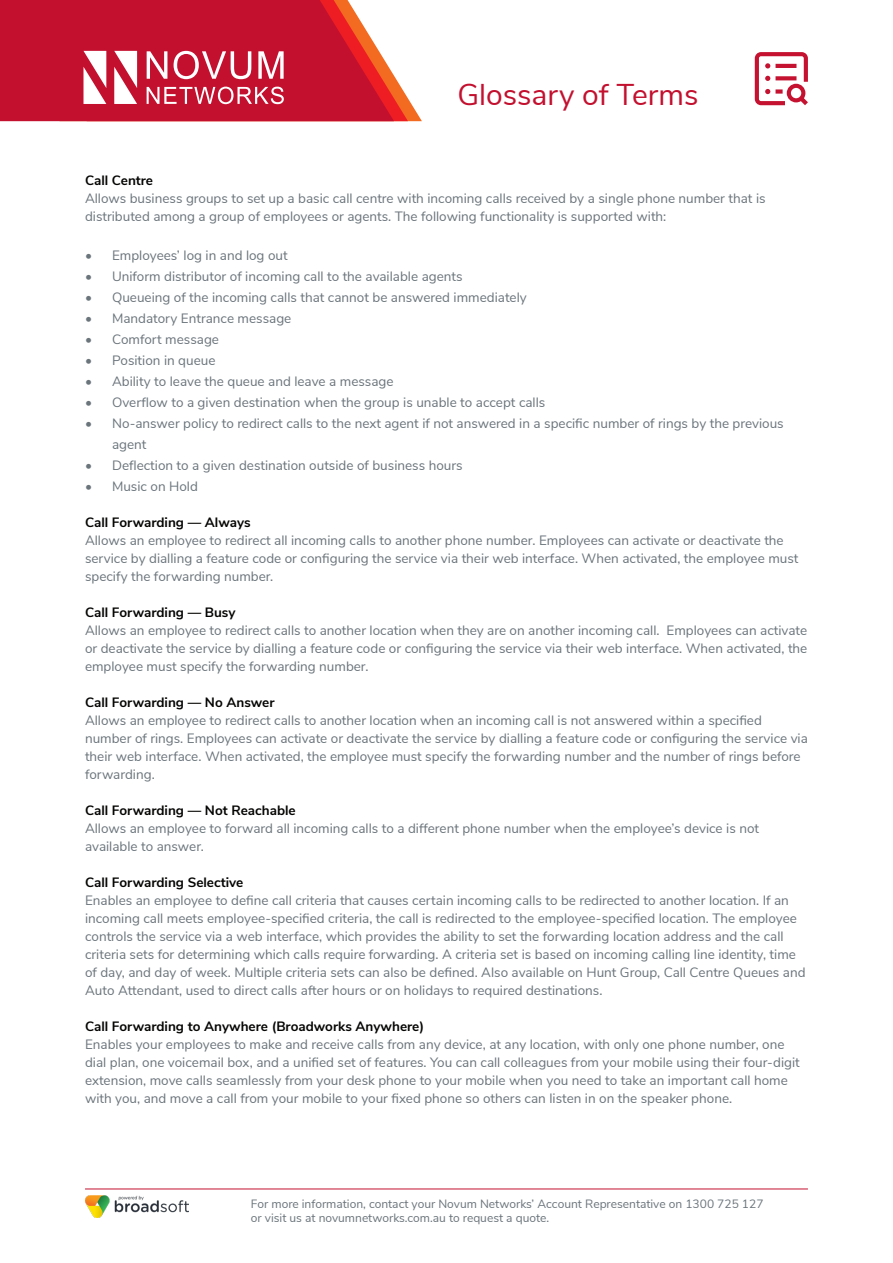
<style>
.page{position:relative;width:893px;height:1263px;background:#fff}
.page>*{position:absolute;margin:0;border:0;box-sizing:border-box;transform-origin:0 0}
.t1{font:30px "Nunito Sans";color:#c3102f}
.t2{font:13.5px/18px "Nunito Sans";color:#6a747b}
.t3{font:700 13.5px "Nunito Sans";color:#040503}
.t4{font:12px "Nunito Sans";color:#6a747b}
</style>
<div class="page">
<div style="left:0;top:0;width:60px;height:121px;background:#c3102f"></div>
<svg style="left:60px;top:0;width:362px;height:121px"></svg>
<img style="left:85px;top:1195px;width:103px;height:23px">
<hr style="left:85px;top:1189px;width:723px;height:1px;background:#c3102f">
<svg style="left:755px;top:52px;width:53px;height:53px"></svg>
<p class="t1" style="left:457px;top:73px;width:242px">Glossary of Terms</p>
<p class="t3" style="left:85px;top:170px;width:70px">Call Centre</p>
<p class="t2" style="left:85px;top:188px;width:682px">Allows business groups to set up a basic call centre with incoming calls received by a single phone number that is distributed among a group of employees or agents. The following functionality is supported with:</p>
<p class="t2" style="left:85px;top:245px;width:204px">• Employees’ log in and log out</p>
<p class="t2" style="left:85px;top:266px;width:379px">• Uniform distributor of incoming call to the available agents</p>
<p class="t2" style="left:85px;top:287px;width:443px">• Queueing of the incoming calls that cannot be answered immediately</p>
<p class="t2" style="left:85px;top:308px;width:208px">• Mandatory Entrance message</p>
<p class="t2" style="left:85px;top:329px;width:135px">• Comfort message</p>
<p class="t2" style="left:85px;top:350px;width:132px">• Position in queue</p>
<p class="t2" style="left:85px;top:371px;width:310px">• Ability to leave the queue and leave a message</p>
<p class="t2" style="left:85px;top:392px;width:462px">• Overflow to a given destination when the group is unable to accept calls</p>
<p class="t2" style="left:112px;top:412px;width:673px;line-height:21px;text-indent:-27px">• No-answer policy to redirect calls to the next agent if not answered in a specific number of rings by the previous agent</p>
<p class="t2" style="left:85px;top:455px;width:379px">• Deflection to a given destination outside of business hours</p>
<p class="t2" style="left:85px;top:476px;width:114px">• Music on Hold</p>
<p class="t3" style="left:85px;top:512px;width:167px">Call Forwarding — Always</p>
<p class="t2" style="left:85px;top:530px;width:715px">Allows an employee to redirect all incoming calls to another phone number. Employees can activate or deactivate the service by dialling a feature code or configuring the service via their web interface. When activated, the employee must specify the forwarding number.</p>
<p class="t3" style="left:85px;top:602px;width:152px">Call Forwarding — Busy</p>
<p class="t2" style="left:85px;top:620px;width:724px;text-align:justify">Allows an employee to redirect calls to another location when they are on another incoming call. Employees can activate or deactivate the service by dialling a feature code or configuring the service via their web interface. When activated, the employee must specify the forwarding number.</p>
<p class="t3" style="left:85px;top:692px;width:191px">Call Forwarding — No Answer</p>
<p class="t2" style="left:85px;top:710px;width:724px">Allows an employee to redirect calls to another location when an incoming call is not answered within a specified number of rings. Employees can activate or deactivate the service by dialling a feature code or configuring the service via their web interface. When activated, the employee must specify the forwarding number and the number of rings before forwarding.</p>
<p class="t3" style="left:85px;top:800px;width:212px">Call Forwarding — Not Reachable</p>
<p class="t2" style="left:85px;top:818px;width:675px">Allows an employee to forward all incoming calls to a different phone number when the employee’s device is not available to answer.</p>
<p class="t3" style="left:85px;top:872px;width:160px">Call Forwarding Selective</p>
<p class="t2" style="left:85px;top:890px;width:722px">Enables an employee to define call criteria that causes certain incoming calls to be redirected to another location. If an incoming call meets employee-specified criteria, the call is redirected to the employee-specified location. The employee controls the service via a web interface, which provides the ability to set the forwarding location address and the call criteria sets for determining which calls require forwarding. A criteria set is based on incoming calling line identity, time of day, and day of week. Multiple criteria sets can also be defined. Also available on Hunt Group, Call Centre Queues and Auto Attendant, used to direct calls after hours or on holidays to required destinations.</p>
<p class="t3" style="left:85px;top:1016px;width:341px">Call Forwarding to Anywhere (Broadworks Anywhere)</p>
<p class="t2" style="left:85px;top:1034px;width:716px">Enables your employees to make and receive calls from any device, at any location, with only one phone number, one dial plan, one voicemail box, and a unified set of features. You can call colleagues from your mobile using their four-digit extension, move calls seamlessly from your desk phone to your mobile when you need to take an important call home with you, and move a call from your mobile to your fixed phone so others can listen in on the speaker phone.</p>
<p class="t4" style="left:251px;top:1195px;width:514px">For more information, contact your Novum Networks’ Account Representative on 1300 725 127</p>
<p class="t4" style="left:251px;top:1209px;width:300px">or visit us at novumnetworks.com.au to request a quote.</p>
</div>
